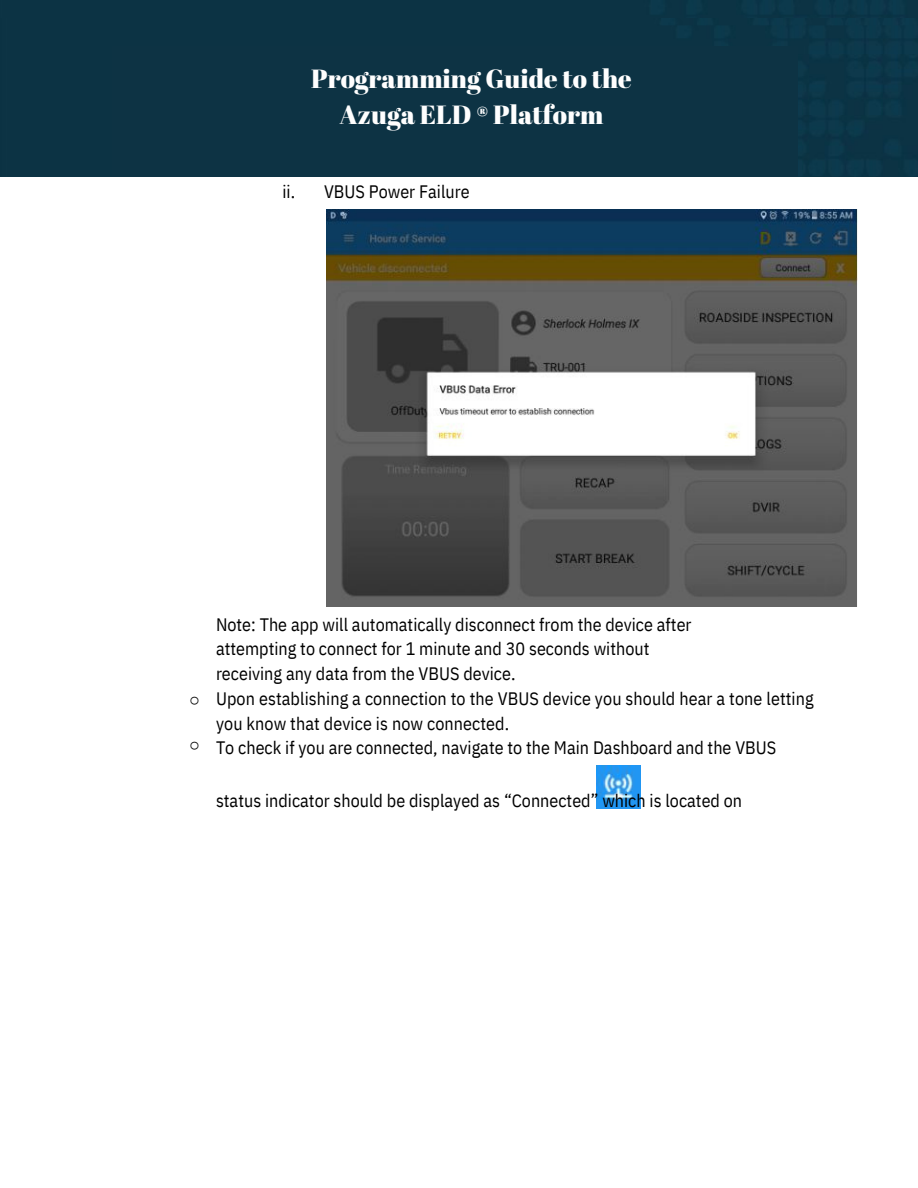
<style>
.page{position:relative;width:918px;height:1188px;background:#fff}
.page>*{position:absolute;margin:0;border:0;box-sizing:border-box;transform-origin:0 0}
.t1{font:26.25px/36px "Abril Fatface";color:#fefefe;text-align:center}
.t2{font:18px/24.8px "IBM Plex Sans Cond";color:#000}
.t3{font:18px "Arimo";color:#000}
</style>
<div class="page">
<div style="left:324px;top:207px;width:535px;height:404px;background:linear-gradient(to right,#fff,#fff)"></div>
<img style="left:326px;top:209px;width:531px;height:397px">
<img style="left:596px;top:765px;width:44px;height:44px">
<div style="left:0;top:0;width:918px;height:18px;background:#0c3344"></div>
<div style="left:0;top:18px;width:918px;height:159px;background:#0c3344"></div>
<div style="left:112px;top:46px;width:686px;height:131px;background:#0d3344"></div>
<p class="t1" style="left:311px;top:60px;width:322px">Programming Guide to the<br>Azuga ELD ® Platform</p>
<h1 class="t2" style="left:282px;top:179px;width:14px">ii.</h1>
<p class="t2" style="left:324px;top:179px;width:147px">VBUS Power Failure</p>
<p class="t3" style="left:189px;top:689px;width:12px">○</p>
<p class="t3" style="left:189px;top:734px;width:12px">○</p>
<p class="t2" style="left:216px;top:612px;width:477px">Note: The app will automatically disconnect from the device after</p>
<p class="t2" style="left:216px;top:636px;width:435px">attempting to connect for 1 minute and 30 seconds without</p>
<p class="t2" style="left:216px;top:661px;width:301px">receiving any data from the VBUS device.</p>
<p class="t2" style="left:216px;top:686px;width:599px">Upon establishing a connection to the VBUS device you should hear a tone letting you know that device is now connected.</p>
<p class="t2" style="left:216px;top:735px;width:562px">To check if you are connected, navigate to the Main Dashboard and the VBUS</p>
<p class="t2" style="left:216px;top:788px;width:528px">status indicator should be displayed as “Connected” which is located on</p>
</div>
